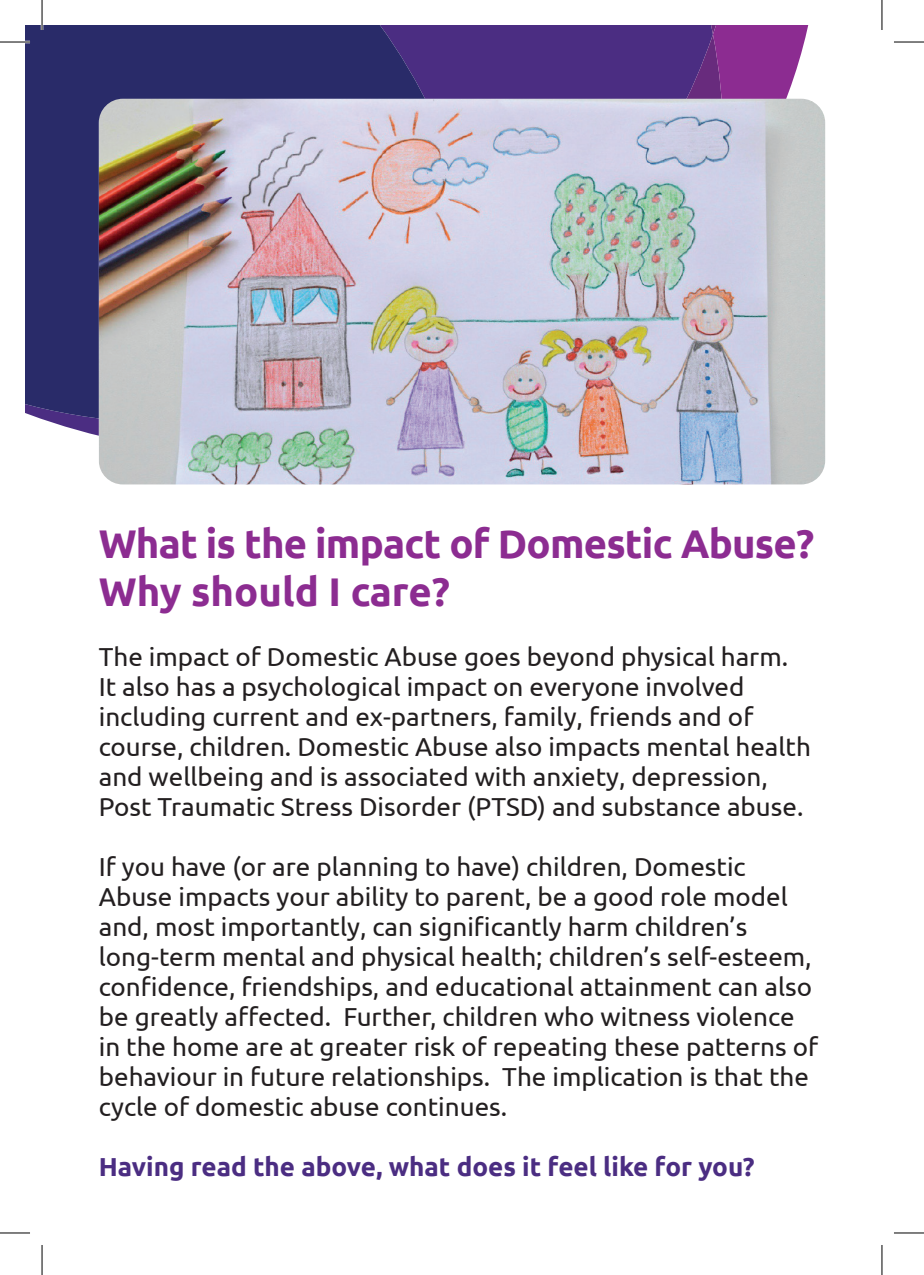
<style>
.page{position:relative;width:924px;height:1275px;background:#fff}
.page>*{position:absolute;margin:0;border:0;box-sizing:border-box;transform-origin:0 0}
.t1{font:700 40px "Ubuntu";letter-spacing:-.02em;color:#8c2c91}
.t2{font:700 40px "Ubuntu";color:#8c2c91}
.t3{font:26px/30px "Ubuntu";color:#231f20}
.t4{font:700 26px "Ubuntu";color:#4b2d82}
</style>
<div class="page">
<svg style="left:486px;top:25px;width:54px;height:9px"></svg>
<div style="left:486px;top:34px;width:54px;height:65px;background:#4b2d82"></div>
<svg style="left:54px;top:423px;width:45px;height:13px"></svg>
<svg style="left:540px;top:25px;width:286px;height:199px;background:#724393"></svg>
<svg style="left:25px;top:25px;width:461px;height:398px;background:#2d2c6c"></svg>
<img style="left:99px;top:99px;width:725px;height:385px">
<hr style="left:0;top:41px;width:30px;height:2px;background:#fff">
<hr style="left:41px;top:0;width:2px;height:30px;background:#fff">
<hr style="left:0;top:42px;width:30px;height:1px;background:#000">
<hr style="left:893px;top:42px;width:30px;height:1px;background:#000">
<hr style="left:0;top:1232px;width:30px;height:1px;background:#000">
<hr style="left:893px;top:1232px;width:30px;height:1px;background:#000">
<hr style="left:42px;top:0;width:1px;height:30px;background:#000">
<hr style="left:42px;top:1245px;width:1px;height:30px;background:#000">
<hr style="left:881px;top:0;width:1px;height:30px;background:#000">
<hr style="left:881px;top:1245px;width:1px;height:30px;background:#000">
<p class="t1" style="left:99px;top:519px;width:716px">What is the impact of Domestic Abuse?</p>
<p class="t2" style="left:99px;top:567px;width:352px">Why should I care?</p>
<p class="t3" style="left:99px;top:641px;width:713px">The impact of Domestic Abuse goes beyond physical harm.<br>It also has a psychological impact on everyone involved including current and ex-partners, family, friends and of course, children. Domestic Abuse also impacts mental health and wellbeing and is associated with anxiety, depression, Post Traumatic Stress Disorder (PTSD) and substance abuse.</p>
<p class="t3" style="left:99px;top:851px;width:720px">If you have (or are planning to have) children, Domestic Abuse impacts your ability to parent, be a good role model and, most importantly, can significantly harm children’s long-term mental and physical health; children’s self-esteem, confidence, friendships, and educational attainment can also be greatly affected. Further, children who witness violence in the home are at greater risk of repeating these patterns of behaviour in future relationships. The implication is that the cycle of domestic abuse continues.</p>
<p class="t4" style="left:99px;top:1151px;width:657px">Having read the above, what does it feel like for you?</p>
</div>
